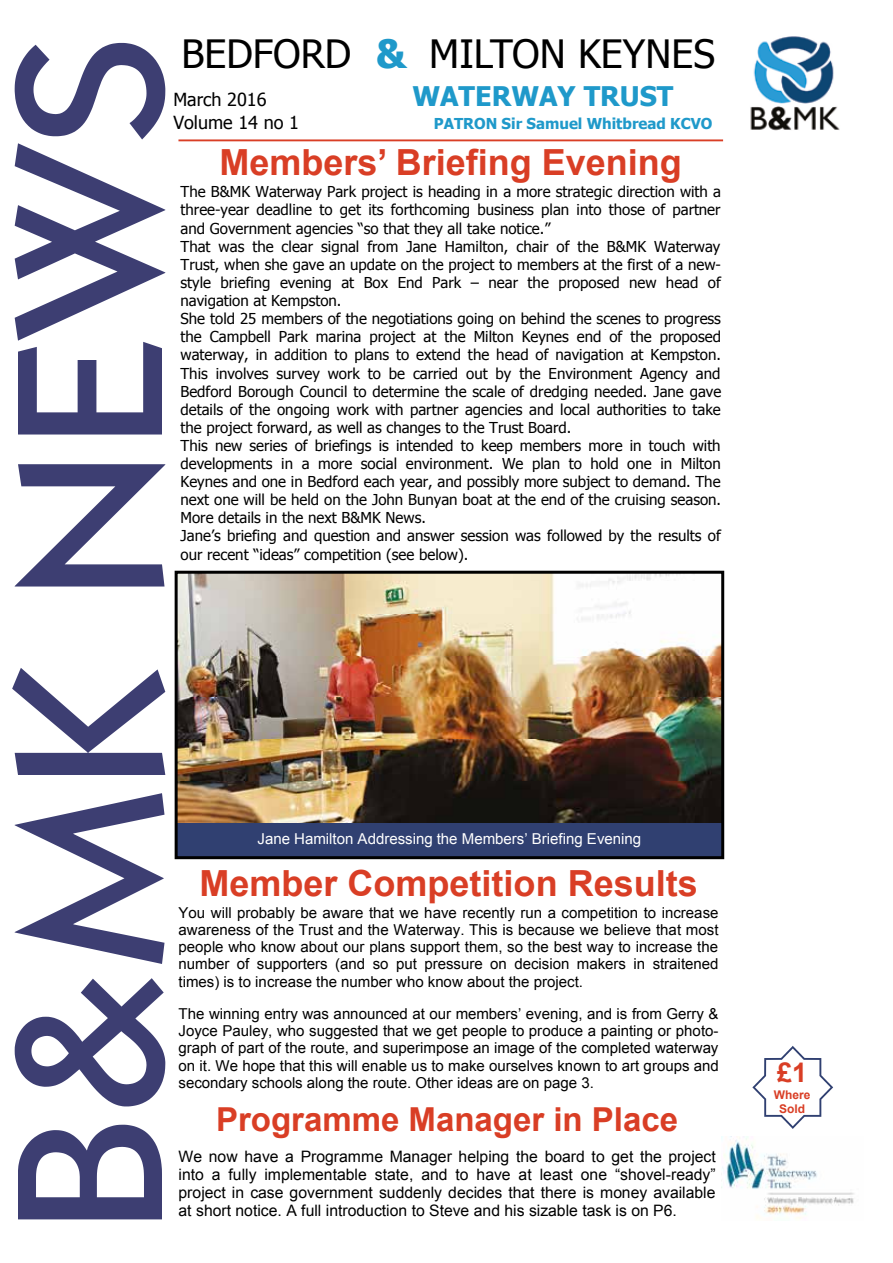
<style>
.page{position:relative;width:893px;height:1263px;background:#fff}
.page>*{position:absolute;margin:0;border:0;box-sizing:border-box;transform-origin:0 0}
.t1{font:39px "Tahoma";color:#000}
.t2{font:700 36px "Arial";color:#d93e25}
.t3{font:700 33px "Arial";color:#d93e25}
.t4{font:700 27px "Tahoma";color:#1f99ca}
.t5{font:700 27px "Arial";color:#d93e25}
.t6{font:18px "Tahoma";color:#000}
.t7{font:15.75px/18.1px "Arial";color:#000;text-align:justify}
.t8{font:15px/18.1px "Tahoma";color:#000}
.t9{font:15px/17.2px "Arial";color:#000;text-align:justify}
.t10{font:15px "Arial";color:#fff}
.t11{font:700 15px "Tahoma";color:#1f99ca}
.t12{font:700 12px/13.8px "Arial";color:#d93e25;text-align:center}
.s1{font-weight:700;color:#1f99ca}
</style>
<div class="page">
<svg style="left:12px;top:43px;width:153px;height:1176px"></svg>
<hr style="left:178px;top:139px;width:545px;height:2px;background:#d93e25">
<svg style="left:752px;top:1046px;width:81px;height:83px"></svg>
<img style="left:721px;top:1137px;width:133px;height:82px">
<img style="left:750px;top:36px;width:90px;height:95px">
<div style="left:179px;top:823px;width:541px;height:32px;background:#304071"></div>
<img style="left:179px;top:575px;width:541px;height:248px">
<div style="left:175px;top:571px;width:549px;height:288px;border:3px solid #000"></div>
<h1 class="t1" style="left:181px;top:28px;width:535px">BEDFORD <span class="s1">&amp;</span> MILTON KEYNES</h1>
<p class="t6" style="left:173px;top:87px;width:95px">March 2016</p>
<h3 class="t4" style="left:412px;top:77px;width:262px">WATERWAY TRUST</h3>
<p class="t6" style="left:173px;top:111px;width:127px">Volume 14 no 1</p>
<p class="t11" style="left:434px;top:113px;width:280px">PATRON Sir Samuel Whitbread KCVO</p>
<h2 class="t2" style="left:219px;top:138px;width:464px">Members’ Briefing Evening</h2>
<p class="t8" style="left:180px;top:182px;width:542px">The B&amp;MK Waterway Park project is heading in a more strategic direction with a three-year deadline to get its forthcoming business plan into those of partner and Government agencies “so that they all take notice.”<br>That was the clear signal from Jane Hamilton, chair of the B&amp;MK Waterway Trust, when she gave an update on the project to members at the first of a new&shy;style briefing evening at Box End Park – near the proposed new head of navigation at Kempston.<br>She told 25 members of the negotiations going on behind the scenes to progress the Campbell Park marina project at the Milton Keynes end of the proposed waterway, in addition to plans to extend the head of navigation at Kempston.<br>This involves survey work to be carried out by the Environment Agency and Bedford Borough Council to determine the scale of dredging needed. Jane gave details of the ongoing work with partner agencies and local authorities to take the project forward, as well as changes to the Trust Board.<br>This new series of briefings is intended to keep members more in touch with developments in a more social environment. We plan to hold one in Milton Keynes and one in Bedford each year, and possibly more subject to demand. The next one will be held on the John Bunyan boat at the end of the cruising season.<br>More details in the next B&amp;MK News.<br>Jane’s briefing and question and answer session was followed by the results of our recent “ideas” competition (see below).</p>
<p class="t10" style="left:257px;top:829px;width:385px">Jane Hamilton Addressing the Members’ Briefing Evening</p>
<h2 class="t2" style="left:199px;top:860px;width:500px">Member Competition Results</h2>
<p class="t9" style="left:178px;top:904px;width:541px">You will probably be aware that we have recently run a competition to increase awareness of the Trust and the Waterway. This is because we believe that most people who know about our plans support them, so the best way to increase the number of supporters (and so put pressure on decision makers in straitened times) is to increase the number who know about the project.</p>
<p class="t9" style="left:178px;top:1005px;width:541px">The winning entry was announced at our members’ evening, and is from Gerry &amp; Joyce Pauley, who suggested that we get people to produce a painting or photo&shy;graph of part of the route, and superimpose an image of the completed waterway on it. We hope that this will enable us to make ourselves known to art groups and secondary schools along the route. Other ideas are on page 3.</p>
<h3 class="t3" style="left:216px;top:1097px;width:463px">Programme Manager in Place</h3>
<p class="t7" style="left:178px;top:1147px;width:538px">We now have a Programme Manager helping the board to get the project into a fully implementable state, and to have at least one “shovel-ready” project in case government suddenly decides that there is money available at short notice. A full introduction to Steve and his sizable task is on P6.</p>
<h3 class="t5" style="left:777px;top:1055px;width:32px">£1</h3>
<p class="t12" style="left:773px;top:1089px;width:38px">Where<br>Sold</p>
</div>
